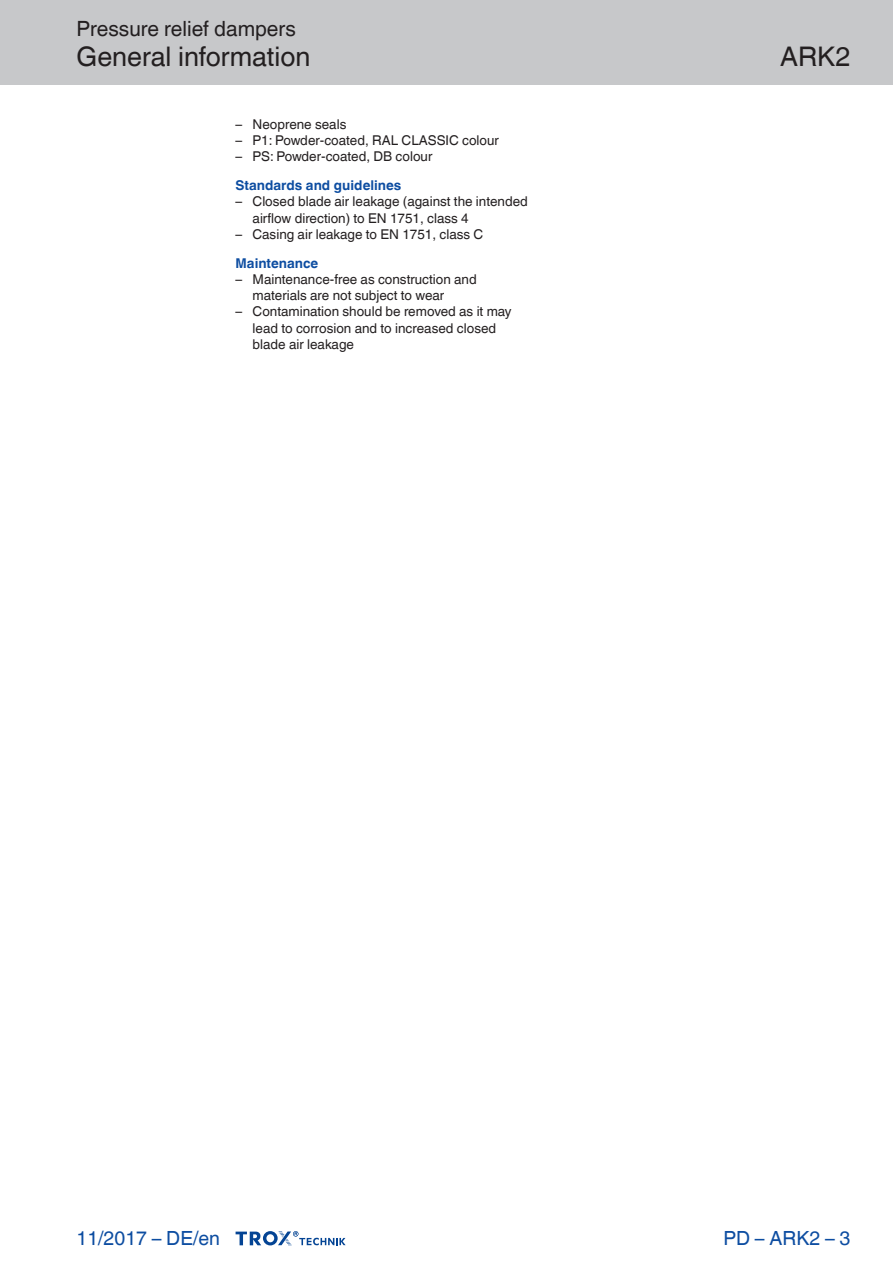
<style>
.page{position:relative;width:893px;height:1263px;background:#fff}
.page>*{position:absolute;margin:0;border:0;box-sizing:border-box;transform-origin:0 0}
.t1{font:27px "TROX Helvetica";color:#231f20}
.t2{font:21px "TROX Helvetica";color:#231f20}
.t3{font:19.5px "TROX Helvetica";color:#0d4da1}
.t4{font:13.5px/16.2px "TROX Helvetica";color:#231f20}
.t5{font:700 13.5px "TROX Helvetica";color:#0d4da1}
</style>
<div class="page">
<div style="left:0;top:0;width:893px;height:85px;background:#c7c8ca"></div>
<svg style="left:236px;top:1231px;width:110px;height:15px"></svg>
<h2 class="t2" style="left:77px;top:17px;width:221px">Pressure relief dampers</h2>
<h1 class="t1" style="left:77px;top:41px;width:235px">General information</h1>
<p class="t4" style="left:236px;top:116px;width:112px">– Neoprene seals</p>
<p class="t4" style="left:236px;top:132px;width:265px">– P1: Powder-coated, RAL CLASSIC colour</p>
<p class="t4" style="left:236px;top:148px;width:198px">– PS: Powder-coated, DB colour</p>
<p class="t5" style="left:236px;top:178px;width:167px">Standards and guidelines</p>
<p class="t4" style="left:253px;top:194px;width:277px;text-indent:-17px">– Closed blade air leakage (against the intended airflow direction) to EN 1751, class 4</p>
<p class="t4" style="left:236px;top:226px;width:249px">– Casing air leakage to EN 1751, class C</p>
<p class="t5" style="left:236px;top:255px;width:84px">Maintenance</p>
<p class="t4" style="left:253px;top:271px;width:226px;text-indent:-17px">– Maintenance-free as construction and materials are not subject to wear</p>
<p class="t4" style="left:253px;top:303px;width:261px;text-indent:-17px">– Contamination should be removed as it may lead to corrosion and to increased closed blade air leakage</p>
<h1 class="t1" style="left:780px;top:41px;width:72px">ARK2</h1>
<h3 class="t3" style="left:77px;top:1227px;width:145px">11/2017 – DE/en</h3>
<h3 class="t3" style="left:723px;top:1227px;width:128px">PD – ARK2 – 3</h3>
</div>
